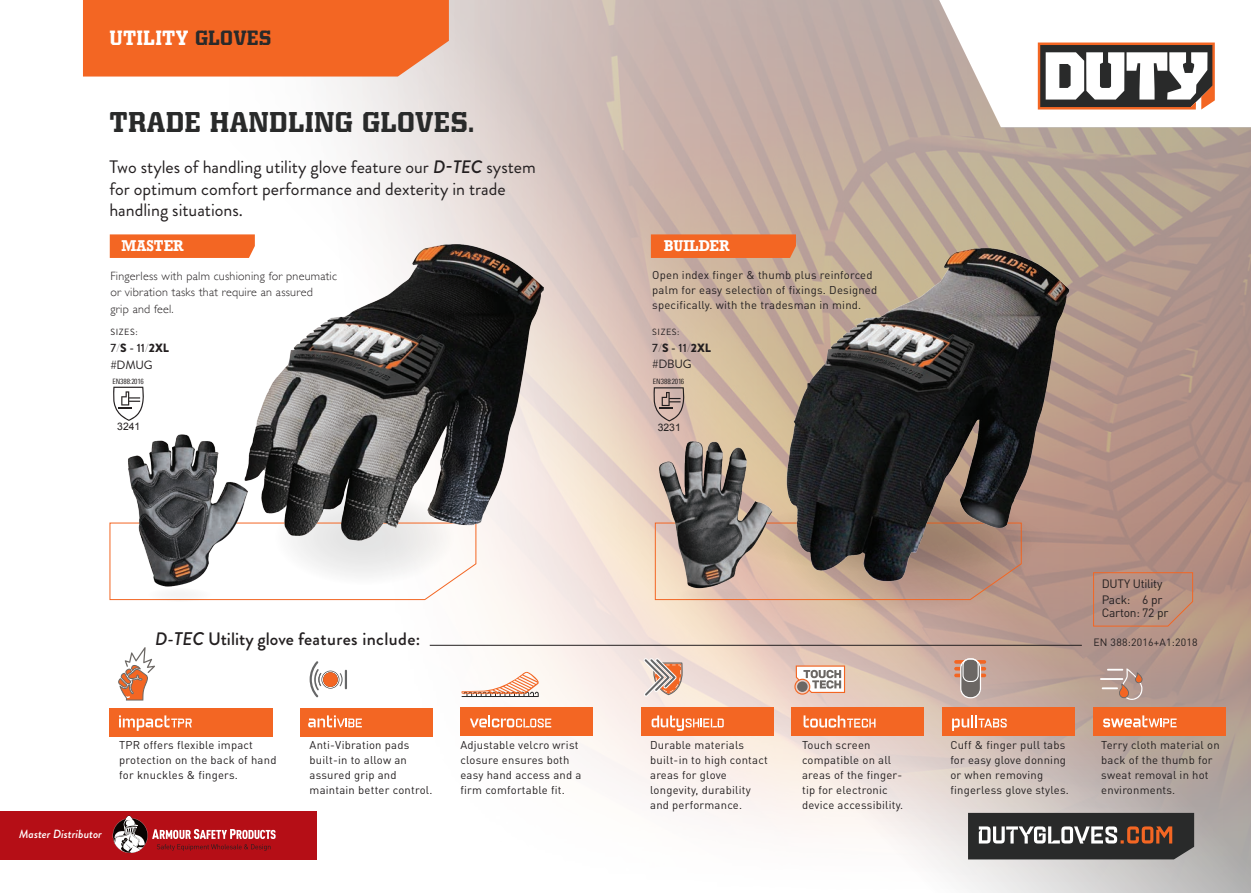
<style>
.page{position:relative;width:1251px;height:893px;background:#fff}
.page>*{position:absolute;margin:0;border:0;box-sizing:border-box;transform-origin:0 0}
.t1{font:700 27px "Kairos Pro";letter-spacing:.01em;color:#292a2a;scale:.9 1}
.t2{font:700 19.5px "Kairos Pro";letter-spacing:.01em;color:#fff;scale:.9 1}
.t3{font:18px/21.6px "Brandon Grotesque";color:#231f20}
.t4{font:500 18px "Brandon Grotesque";letter-spacing:.015em;color:#231f20}
.t5{font:700 14.7px "Rockwell";color:#fff;scale:.9 1}
.t6{font:300 12px/16.5px "Gill Sans";letter-spacing:.02em;color:#231f20}
.t7{font:12px/16.5px "Brandon Grotesque";letter-spacing:-.02em;color:#231f20}
.t8{font:12px/16.2px "DIN Pro";letter-spacing:-.02em;color:#231f20}
.t9{font:italic 500 11.85px "Brandon Grotesque";color:#fff}
.t10{font:11.25px/15px "DIN Pro";letter-spacing:.02em;color:#231f20}
.t11{font:10.5px "DIN Pro";letter-spacing:.02em;color:#231f20}
.t12{font:10.35px "Arial";color:#231f20}
.t13{font:9px "Brandon Grotesque";letter-spacing:.06em;color:#231f20}
.t14{font:7.35px "Linotype Univers 420 Cn";color:#231f20}
.s1{color:#292a2a}
.s2{font-weight:500;font-style:italic}
.s3{font-weight:500;font-style:italic;font-size:21px}
.s4{font-weight:500}
.s5{font-weight:100}
.s6{font-weight:900}
.s7{font-style:italic}
.s8{font-style:italic;font-size:18.3px}
</style>
<div class="page">
<img style="left:0;top:0;width:1250px;height:893px">
<div style="left:83px;top:0;width:366px;height:77px;background:#f36623"></div>
<svg style="left:254px;top:540px;width:222px;height:60px"></svg>
<div style="left:110px;top:234px;width:145px;height:24px;background:#f36623"></div>
<svg style="left:113px;top:387px;width:31px;height:34px"></svg>
<img style="left:91px;top:423px;width:163px;height:179px">
<img style="left:240px;top:245px;width:303px;height:295px">
<div style="left:300px;top:708px;width:133px;height:28px;background:#f36623"></div>
<div style="left:460px;top:708px;width:132px;height:28px;background:#f36623"></div>
<svg style="left:461px;top:671px;width:78px;height:26px"></svg>
<div style="left:109px;top:708px;width:163px;height:28px;background:#f36623"></div>
<svg style="left:119px;top:715px;width:73px;height:16px"></svg>
<svg style="left:308px;top:715px;width:54px;height:12px"></svg>
<svg style="left:309px;top:661px;width:38px;height:36px"></svg>
<svg style="left:118px;top:647px;width:37px;height:53px"></svg>
<svg style="left:470px;top:715px;width:81px;height:12px"></svg>
<svg style="left:783px;top:481px;width:249px;height:133px"></svg>
<svg style="left:654px;top:590px;width:367px;height:10px;background:#d0a68f"></svg>
<svg style="left:1037px;top:43px;width:177px;height:67px"></svg>
<div style="left:650px;top:234px;width:145px;height:24px;background:#f36623"></div>
<svg style="left:653px;top:387px;width:31px;height:34px"></svg>
<img style="left:633px;top:436px;width:156px;height:155px">
<img style="left:757px;top:249px;width:314px;height:341px">
<svg style="left:1092px;top:572px;width:100px;height:55px;background:#b89080"></svg>
<div style="left:640px;top:708px;width:133px;height:28px;background:#f36623"></div>
<div style="left:791px;top:708px;width:132px;height:28px;background:#f36623"></div>
<div style="left:942px;top:708px;width:132px;height:28px;background:#f36623"></div>
<div style="left:1093px;top:708px;width:132px;height:28px;background:#f36623"></div>
<svg style="left:952px;top:715px;width:54px;height:16px"></svg>
<hr style="left:1099px;top:678px;width:23px;height:2px;background:#fff">
<svg style="left:1101px;top:668px;width:41px;height:32px"></svg>
<svg style="left:1103px;top:715px;width:73px;height:12px"></svg>
<svg style="left:803px;top:715px;width:72px;height:13px"></svg>
<svg style="left:651px;top:715px;width:72px;height:16px"></svg>
<svg style="left:954px;top:660px;width:31px;height:4px"></svg>
<hr style="left:954px;top:667px;width:31px;height:3px;background:#f36623;border-radius:2px">
<hr style="left:954px;top:674px;width:31px;height:3px;background:#f36623;border-radius:2px">
<svg style="left:959px;top:658px;width:21px;height:40px"></svg>
<div style="left:962px;top:658px;width:16px;height:24px;border:1px solid #fff;border-radius:6px"></div>
<svg style="left:643px;top:658px;width:39px;height:38px"></svg>
<svg style="left:794px;top:665px;width:50px;height:30px"></svg>
<svg style="left:677px;top:588px;width:66px;height:14px"></svg>
<svg style="left:147px;top:588px;width:65px;height:14px"></svg>
<hr style="left:429px;top:645px;width:652px;height:1px;background:#231f20">
<svg style="left:967px;top:813px;width:226px;height:46px;background:#4b4643"></svg>
<div style="left:0;top:811px;width:316px;height:48px;background:#b50e16"></div>
<svg style="left:113px;top:816px;width:162px;height:37px"></svg>
<h2 class="t2" style="left:109px;top:25px;width:181px">UTILITY <span class="s1">GLOVES</span></h2>
<h1 class="t1" style="left:109px;top:103px;width:406px">TRADE HANDLING GLOVES.</h1>
<h3 class="t3" style="left:109px;top:156px;width:428px">Two styles of handling utility glove feature our <span class="s2">D</span><span class="s3">-</span><span class="s2">TEC</span> system for optimum comfort performance and dexterity in trade handling situations.</h3>
<h3 class="t5" style="left:121px;top:236px;width:71px">MASTER</h3>
<p class="t6" style="left:110px;top:267px;width:228px">Fingerless with palm cushioning for pneumatic or vibration tasks that require an assured<br>grip and feel.</p>
<p class="t13" style="left:110px;top:326px;width:29px">SIZES:</p>
<p class="t7" style="left:110px;top:340px;width:60px"><span class="s4">7</span><span class="s5">/</span><span class="s6">S</span> <span class="s4">- 11</span><span class="s5">/</span><span class="s6">2XL </span>#DMUG</p>
<p class="t14" style="left:112px;top:377px;width:33px">EN388:2016</p>
<p class="t12" style="left:117px;top:420px;width:25px">3241</p>
<h3 class="t4" style="left:155px;top:626px;width:266px"><span class="s7">D-</span><span class="s8">TEC</span> Utility glove features include:</h3>
<p class="t9" style="left:19px;top:825px;width:84px">Master Distributor</p>
<p class="t10" style="left:119px;top:737px;width:159px">TPR offers flexible impact protection on the back of hand for knuckles &amp; fingers.</p>
<p class="t10" style="left:309px;top:737px;width:124px">Anti-Vibration pads built-in to allow an assured grip and maintain better control.</p>
<p class="t10" style="left:460px;top:737px;width:122px">Adjustable velcro wrist closure ensures both easy hand access and a firm comfortable fit.</p>
<h3 class="t5" style="left:663px;top:236px;width:75px">BUILDER</h3>
<p class="t10" style="left:652px;top:266px;width:226px">Open index finger &amp; thumb plus reinforced palm for easy selection of fixings. Designed specifically. with the tradesman in mind.</p>
<p class="t13" style="left:652px;top:326px;width:29px">SIZES:</p>
<p class="t7" style="left:652px;top:341px;width:60px;line-height:15.5px"><span class="s4">7</span><span class="s5">/</span><span class="s6">S</span> <span class="s4">- 11</span><span class="s5">/</span><span class="s6">2XL </span>#DBUG</p>
<p class="t14" style="left:652px;top:377px;width:33px">EN388:2016</p>
<p class="t12" style="left:657px;top:420px;width:25px">3231</p>
<p class="t8" style="left:1101px;top:574px;width:62px">DUTY Utility<br>Pack: 6 pr</p>
<p class="t8" style="left:1101px;top:604px;width:68px">Carton: 72 pr</p>
<p class="t11" style="left:1093px;top:634px;width:106px">EN 388:2016+A1:2018</p>
<p class="t10" style="left:950px;top:737px;width:120px">Cuff &amp; finger pull tabs for easy glove donning or when removing fingerless glove styles.</p>
<p class="t10" style="left:650px;top:737px;width:119px">Durable materials built-in to high contact areas for glove longevity, durability and performance.</p>
<p class="t10" style="left:801px;top:737px;width:103px">Touch screen compatible on all areas of the finger&shy;tip for electronic device accessibility.</p>
<p class="t10" style="left:1100px;top:737px;width:120px">Terry cloth material on back of the thumb for sweat removal in hot environments.</p>
</div>
